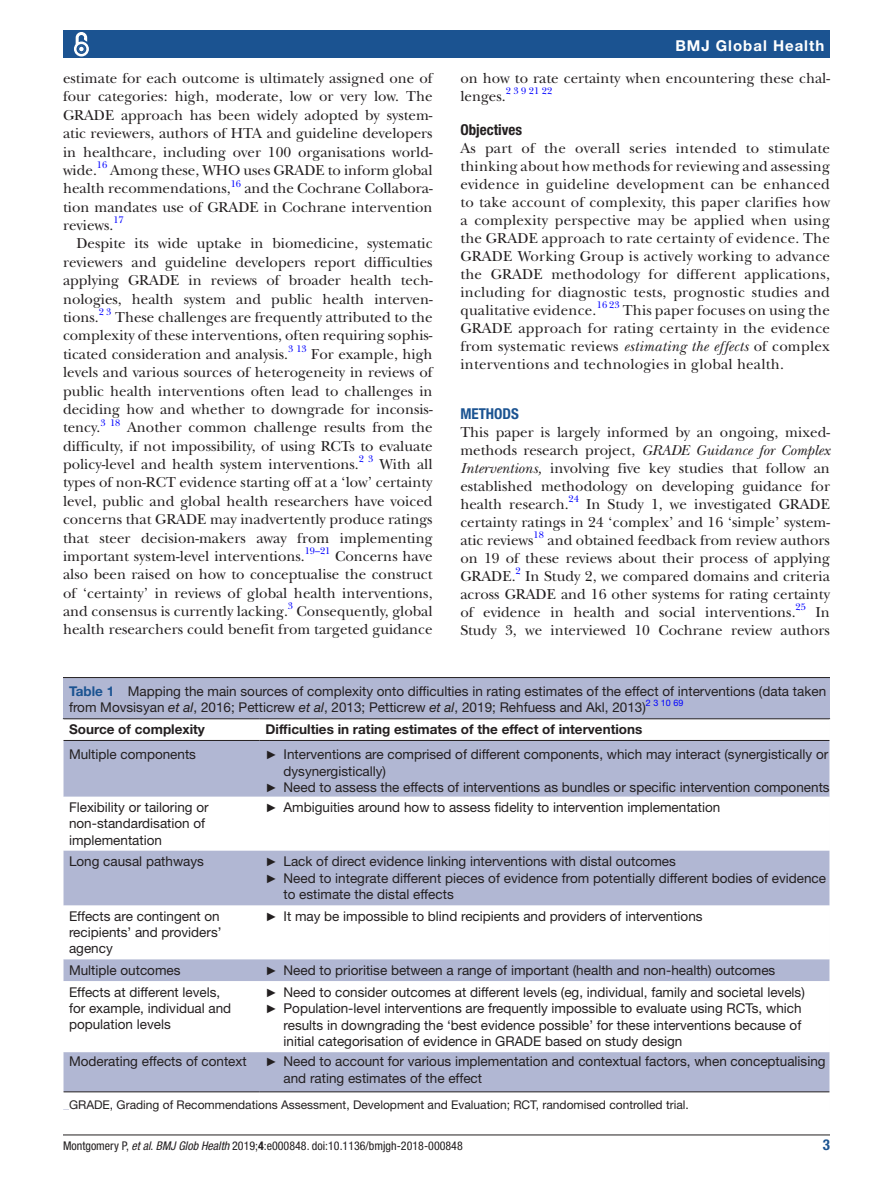
<style>
.page{position:relative;width:893px;height:1191px;background:#fff}
.page>*{position:absolute;margin:0;border:0;box-sizing:border-box;transform-origin:0 0}
.t1{font:15px/18px "New Baskerville";color:#231f20;text-align:justify}
.t2{font:700 15px "Helvetica Neue LT Std";letter-spacing:.065em;color:#fff}
.t3{font:700 condensed 15px "Helvetica Neue LT Std";color:#231f20}
.t4{font:700 condensed 15px "Helvetica Neue LT Std";color:#1b5391}
.t5{font:13.5px/16.2px "Helvetica Neue LT Std";color:#231f20}
.t6{font:700 13.5px "Helvetica Neue LT Std";color:#231f20}
.t7{font:12px "Helvetica Neue LT Std";color:#231f20}
.t8{font:condensed 12px "Helvetica Neue LT Std";color:#231f20}
.t9{font:9.9px "New Baskerville";color:#00f}
.s1{font-style:italic}
.s2{font-weight:700;color:#1b5391}
.s3{font-family:"Arial";font-size:12px}
.s4{font-weight:700}
</style>
<div class="page">
<hr style="left:63px;top:1134px;width:767px;height:1px;background:#231f20">
<div style="left:63px;top:31px;width:767px;height:27px;background:#1b5391"></div>
<svg style="left:74px;top:32px;width:15px;height:25px"></svg>
<div style="left:78px;top:45px;width:7px;height:8px;border:1px solid #1b5391;border-radius:50%"></div>
<div style="left:63px;top:678px;width:767px;height:431px;background:#b1b7d3"></div>
<hr style="left:63px;top:677px;width:767px;height:1px;background:#231f20">
<svg style="left:64px;top:719px;width:766px;height:390px;fill:#fff"></svg>
<hr style="left:63px;top:718px;width:196px;height:1px;background:#231f20">
<hr style="left:63px;top:740px;width:197px;height:1px;background:#231f20">
<hr style="left:260px;top:718px;width:570px;height:1px;background:#231f20">
<hr style="left:260px;top:740px;width:570px;height:1px;background:#231f20">
<hr style="left:63px;top:1091px;width:197px;height:1px;background:#231f20">
<hr style="left:260px;top:1091px;width:570px;height:1px;background:#231f20">
<svg style="left:63px;top:719px;width:1px;height:21px"></svg>
<hr style="left:63px;top:740px;width:1px;height:56px;background:#fff">
<hr style="left:63px;top:796px;width:1px;height:54px;background:#fff">
<hr style="left:63px;top:850px;width:1px;height:55px;background:#fff">
<hr style="left:63px;top:905px;width:1px;height:54px;background:#fff">
<svg style="left:63px;top:959px;width:1px;height:22px"></svg>
<hr style="left:63px;top:981px;width:1px;height:71px;background:#fff">
<hr style="left:63px;top:1052px;width:1px;height:39px;background:#fff">
<svg style="left:63px;top:1091px;width:1px;height:18px"></svg>
<hr style="left:69px;top:1108px;width:761px;height:2px;background:#fff">
<p class="t1" style="left:63px;top:69px;width:371px">estimate for each outcome is ultimately assigned one of four categories: high, moderate, low or very low. The GRADE approach has been widely adopted by system&shy;atic reviewers, authors of HTA and guideline developers in healthcare, including over 100 organisations world&shy;wide.</p>
<p class="t9" style="left:97px;top:159px;width:12px">16</p>
<p class="t1" style="left:63px;top:161px;width:371px;text-indent:47px">Among these, WHO uses GRADE to inform global health recommendations,</p>
<p class="t9" style="left:231px;top:178px;width:12px">16</p>
<p class="t1" style="left:63px;top:179px;width:371px;text-indent:181px">and the Cochrane Collabora&shy;tion mandates use of GRADE in Cochrane intervention reviews.</p>
<p class="t9" style="left:113px;top:214px;width:12px">17</p>
<p class="t1" style="left:63px;top:234px;width:371px;text-indent:14px">Despite its wide uptake in biomedicine, systematic reviewers and guideline developers report difficulties applying GRADE in reviews of broader health tech&shy;nologies, health system and public health interven&shy;tions.</p>
<p class="t9" style="left:99px;top:306px;width:14px">2 3</p>
<p class="t1" style="left:63px;top:308px;width:371px;text-indent:52px">These challenges are frequently attributed to the complexity of these interventions, often requiring sophis&shy;ticated consideration and analysis.</p>
<p class="t9" style="left:288px;top:343px;width:20px">3 13</p>
<p class="t1" style="left:63px;top:345px;width:371px;line-height:18.5px;text-indent:248px">For example, high levels and various sources of heterogeneity in reviews of public health interventions often lead to challenges in deciding how and whether to downgrade for inconsis&shy;tency.<sup>3</sup> <sup>18</sup> Another common challenge results from the difficulty, if not impossibility, of using RCTs to evaluate policy-level and health system interventions.</p>
<p class="t9" style="left:359px;top:453px;width:16px">2 3</p>
<p class="t1" style="left:63px;top:455px;width:371px;text-indent:316px">With all types of non-RCT evidence starting off at a ‘low’ certainty level, public and global health researchers have voiced concerns that GRADE may inadvertently produce ratings that steer decision-makers away from implementing important system-level interventions.</p>
<p class="t9" style="left:305px;top:545px;width:27px">19–21</p>
<p class="t1" style="left:63px;top:547px;width:371px;text-indent:272px">Concerns have also been raised on how to conceptualise the construct of ‘certainty’ in reviews of global health interventions, and consensus is currently lacking.</p>
<p class="t9" style="left:288px;top:600px;width:7px">3</p>
<p class="t1" style="left:63px;top:602px;width:371px;text-align:right">Consequently, global<br>health researchers could benefit from targeted guidance</p>
<p class="t2" style="left:675px;top:36px;width:150px">BMJ Global Health</p>
<p class="t1" style="left:460px;top:69px;width:371px">on how to rate certainty when encountering these chal&shy;lenges.</p>
<p class="t9" style="left:506px;top:85px;width:48px">2 3 9 21 22</p>
<p class="t3" style="left:460px;top:120px;width:63px">Objectives</p>
<p class="t1" style="left:460px;top:139px;width:371px">As part of the overall series intended to stimulate thinking about how methods for reviewing and assessing evidence in guideline development can be enhanced to take account of complexity, this paper clarifies how a complexity perspective may be applied when using the GRADE approach to rate certainty of evidence. The GRADE Working Group is actively working to advance the GRADE methodology for different applications, including for diagnostic tests, prognostic studies and qualitative evidence.</p>
<p class="t9" style="left:597px;top:299px;width:25px">16 23</p>
<p class="t1" style="left:460px;top:301px;width:371px;text-indent:162px">This paper focuses on using the GRADE approach for rating certainty in the evidence from systematic reviews <span class="s1">estimating the effects</span> of complex interventions and technologies in global health.</p>
<p class="t4" style="left:460px;top:404px;width:60px">Methods</p>
<p class="t1" style="left:460px;top:423px;width:371px">This paper is largely informed by an ongoing, mixed&shy;methods research project, <span class="s1">GRADE Guidance for Complex Interventions,</span> involving five key studies that follow an established methodology on developing guidance for health research.</p>
<p class="t9" style="left:569px;top:493px;width:12px">24</p>
<p class="t1" style="left:460px;top:495px;width:371px;text-indent:126px">In Study 1, we investigated GRADE certainty ratings in 24 ‘complex’ and 16 ‘simple’ system&shy;atic reviews</p>
<p class="t9" style="left:534px;top:529px;width:12px">18</p>
<p class="t1" style="left:460px;top:531px;width:371px;text-indent:87px">and obtained feedback from review authors on 19 of these reviews about their process of applying GRADE.</p>
<p class="t9" style="left:516px;top:565px;width:7px">2</p>
<p class="t1" style="left:460px;top:567px;width:371px;text-indent:65px">In Study 2, we compared domains and criteria across GRADE and 16 other systems for rating certainty of evidence in health and social interventions.</p>
<p class="t9" style="left:796px;top:601px;width:12px">25</p>
<p class="t1" style="left:460px;top:603px;width:371px;text-align:right">In<br>Study 3, we interviewed 10 Cochrane review authors</p>
<p class="t5" style="left:69px;top:682px;width:759px"><span class="s2">Table 1</span> Mapping the main sources of complexity onto difficulties in rating estimates of the effect of interventions (data taken from Movsisyan <span class="s1">et al</span>, 2016; Petticrew <span class="s1">et al</span>, 2013; Petticrew <span class="s1">et al</span>, 2019; Rehfuess and Akl, 2013)<sup>2</sup> <sup>3</sup> <sup>10</sup> <sup>69</sup></p>
<p class="t6" style="left:69px;top:721px;width:137px">Source of complexity</p>
<p class="t6" style="left:266px;top:721px;width:378px">Difficulties in rating estimates of the effect of interventions</p>
<p class="t5" style="left:69px;top:746px;width:129px">Multiple components</p>
<p class="t5" style="left:265px;top:746px;width:564px"><span class="s3">►</span> Interventions are comprised of different components, which may interact (synergistically or</p>
<p class="t5" style="left:284px;top:762px;width:104px">dysynergistically)</p>
<p class="t5" style="left:265px;top:779px;width:566px"><span class="s3">►</span> Need to assess the effects of interventions as bundles or specific intervention components</p>
<p class="t5" style="left:69px;top:799px;width:141px">Flexibility or tailoring or non-standardisation of implementation</p>
<p class="t5" style="left:265px;top:799px;width:456px"><span class="s3">►</span> Ambiguities around how to assess fidelity to intervention implementation</p>
<p class="t5" style="left:69px;top:853px;width:137px">Long causal pathways</p>
<p class="t5" style="left:265px;top:853px;width:412px"><span class="s3">►</span> Lack of direct evidence linking interventions with distal outcomes</p>
<p class="t5" style="left:265px;top:869px;width:562px"><span class="s3">►</span> Need to integrate different pieces of evidence from potentially different bodies of evidence</p>
<p class="t5" style="left:284px;top:886px;width:172px">to estimate the distal effects</p>
<p class="t5" style="left:69px;top:908px;width:154px">Effects are contingent on recipients’ and providers’ agency</p>
<p class="t5" style="left:265px;top:908px;width:439px"><span class="s3">►</span> It may be impossible to blind recipients and providers of interventions</p>
<p class="t5" style="left:69px;top:962px;width:113px">Multiple outcomes</p>
<p class="t5" style="left:265px;top:962px;width:511px"><span class="s3">►</span> Need to prioritise between a range of important (health and non-health) outcomes</p>
<p class="t5" style="left:69px;top:983px;width:164px">Effects at different levels, for example, individual and population levels</p>
<p class="t5" style="left:265px;top:983px;width:541px"><span class="s3">►</span> Need to consider outcomes at different levels (eg, individual, family and societal levels)</p>
<p class="t5" style="left:265px;top:1000px;width:538px"><span class="s3">►</span> Population-level interventions are frequently impossible to evaluate using RCTs, which</p>
<p class="t5" style="left:284px;top:1016px;width:519px">results in downgrading the ‘best evidence possible’ for these interventions because of</p>
<p class="t5" style="left:284px;top:1033px;width:400px">initial categorisation of evidence in GRADE based on study design</p>
<p class="t5" style="left:69px;top:1053px;width:179px">Moderating effects of context</p>
<p class="t5" style="left:284px;top:1053px;width:544px;text-indent:-18px"><span class="s3">►</span> Need to account for various implementation and contextual factors, when conceptualising and rating estimates of the effect</p>
<p class="t7" style="left:69px;top:1098px;width:621px">GRADE, Grading of Recommendations Assessment, Development and Evaluation; RCT, randomised controlled trial.</p>
<p class="t8" style="left:63px;top:1138px;width:401px">Montgomery P, <span class="s1">et al</span>. <span class="s1">BMJ Glob Health</span> 2019;<span class="s4">4</span>:e000848. doi:10.1136/bmjgh-2018-000848</p>
<p class="t4" style="left:823px;top:1135px;width:9px">3</p>
</div>
